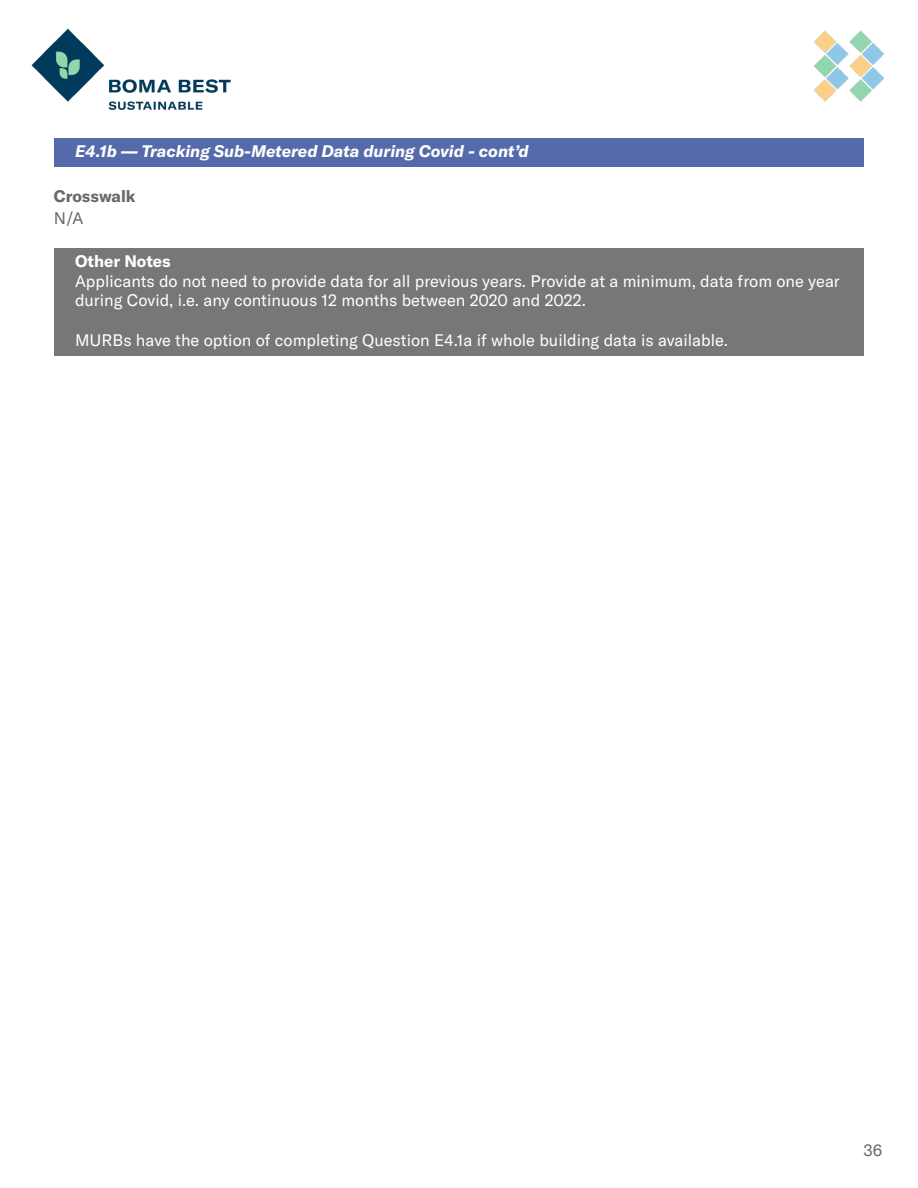
<style>
.page{position:relative;width:918px;height:1188px;background:#fff}
.page>*{position:absolute;margin:0;border:0;box-sizing:border-box;transform-origin:0 0}
.t1{font:16.5px/19.8px "GT America";color:#fff}
.t2{font:italic 700 16.5px "GT America";color:#fff}
.t3{font:700 16.5px "GT America";color:#fff}
.t4{font:700 16.5px "GT America";color:#67686b}
.t5{font:16.5px "GT America";color:#67686b}
</style>
<div class="page">
<img style="left:31px;top:28px;width:200px;height:82px">
<img style="left:814px;top:30px;width:70px;height:72px">
<div style="left:54px;top:138px;width:810px;height:28px;background:#556aab"></div>
<div style="left:54px;top:248px;width:810px;height:28px;background:#757779"></div>
<div style="left:54px;top:268px;width:810px;height:48px;background:#757779"></div>
<div style="left:54px;top:307px;width:810px;height:29px;background:#757779"></div>
<div style="left:54px;top:327px;width:810px;height:29px;background:#757779"></div>
<p class="t2" style="left:75px;top:141px;width:455px">E4.1b — Tracking Sub-Metered Data during Covid - cont’d</p>
<p class="t4" style="left:54px;top:186px;width:83px">Crosswalk</p>
<p class="t5" style="left:54px;top:209px;width:31px">N/A</p>
<p class="t3" style="left:75px;top:251px;width:97px">Other Notes</p>
<p class="t1" style="left:75px;top:271px;width:766px">Applicants do not need to provide data for all previous years. Provide at a minimum, data from one year during Covid, i.e. any continuous 12 months between 2020 and 2022.</p>
<p class="t1" style="left:75px;top:330px;width:655px">MURBs have the option of completing Question E4.1a if whole building data is available.</p>
<p class="t5" style="left:864px;top:1140px;width:20px">36</p>
</div>
